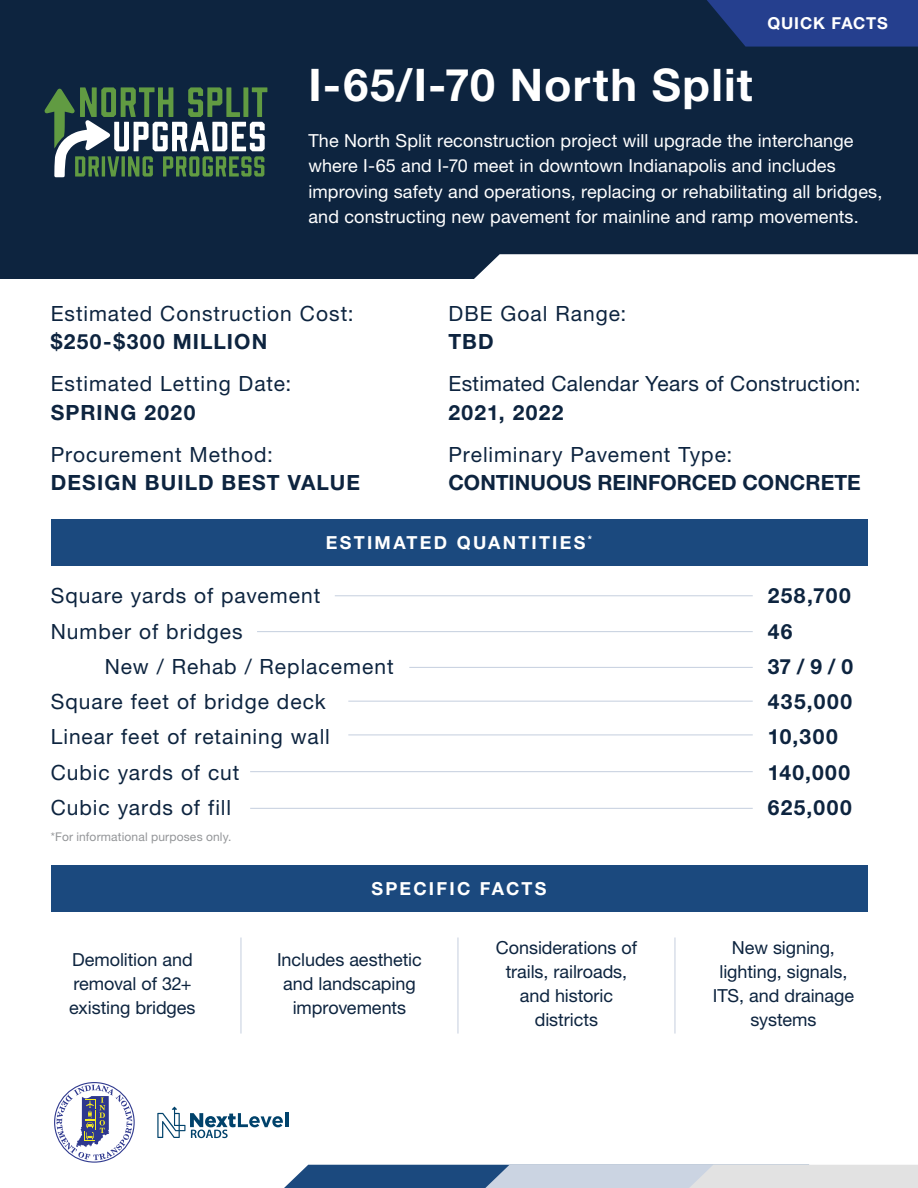
<style>
.page{position:relative;width:918px;height:1188px;background:#fff}
.page>*{position:absolute;margin:0;border:0;box-sizing:border-box;transform-origin:0 0}
.t1{font:700 45px "Helvetica Neue LT Std";letter-spacing:.025em;color:#fff}
.t2{font:21px "Helvetica Neue LT Std";letter-spacing:.045em;color:#0d243f}
.t3{font:700 21px "Helvetica Neue LT Std";letter-spacing:.05em;color:#0d243f}
.t4{font:21px "Helvetica Neue LT Std";letter-spacing:.015em;color:#0d243f}
.t5{font:700 21px "Helvetica Neue LT Std";color:#0d243f}
.t6{font:18px/25.5px "Helvetica Neue LT Std";letter-spacing:.005em;color:#fff}
.t7{font:18px/24px "Helvetica Neue LT Std";letter-spacing:-.005em;color:#0d243f;text-align:center}
.t8{font:700 18px "Helvetica Neue LT Std";letter-spacing:.125em;color:#fff}
.t9{font:700 16.5px "Helvetica Neue LT Std";letter-spacing:.055em;color:#fff}
.t10{font:12px "Helvetica Neue LT Std";letter-spacing:.015em;color:#939598}
</style>
<div class="page">
<div style="left:0;top:0;width:918px;height:278px;background:#0d243f"></div>
<svg style="left:459px;top:254px;width:459px;height:25px;background:#eeeff1"></svg>
<svg style="left:707px;top:0;width:211px;height:47px;background:#223c86"></svg>
<svg style="left:284px;top:1165px;width:634px;height:23px;background:#9cadc2"></svg>
<div style="left:52px;top:1080px;width:85px;height:85px;border:2px solid #fff;border-radius:50%"></div>
<div style="left:54px;top:1082px;width:81px;height:81px;border:1px solid #2e388e;border-radius:50%"></div>
<svg style="left:56px;top:1085px;width:76px;height:75px"></svg>
<hr style="left:285px;top:1113px;width:3px;height:14px;background:#00426b">
<svg style="left:157px;top:1107px;width:126px;height:31px"></svg>
<div style="left:51px;top:520px;width:816px;height:46px;background:#1b497e"></div>
<div style="left:51px;top:865px;width:816px;height:47px;background:#1b497e"></div>
<hr style="left:240px;top:938px;width:2px;height:96px;background:#cbd4e2">
<hr style="left:335px;top:595px;width:418px;height:1px;background:#cbd4e2">
<hr style="left:257px;top:631px;width:496px;height:1px;background:#cbd4e2">
<hr style="left:409px;top:667px;width:344px;height:1px;background:#cbd4e2">
<hr style="left:348px;top:701px;width:405px;height:1px;background:#cbd4e2">
<hr style="left:348px;top:734px;width:405px;height:1px;background:#cbd4e2">
<hr style="left:250px;top:771px;width:503px;height:1px;background:#cbd4e2">
<hr style="left:250px;top:808px;width:503px;height:1px;background:#cbd4e2">
<hr style="left:457px;top:938px;width:2px;height:96px;background:#cbd4e2">
<hr style="left:674px;top:938px;width:2px;height:96px;background:#cbd4e2">
<svg style="left:44px;top:87px;width:223px;height:90px"></svg>
<p class="t9" style="left:767px;top:13px;width:122px">QUICK FACTS</p>
<p class="t1" style="left:308px;top:57px;width:446px">I-65/I-70 North Split</p>
<p class="t6" style="left:308px;top:127px;width:576px">The North Split reconstruction project will upgrade the interchange where I-65 and I-70 meet in downtown Indianapolis and includes improving safety and operations, replacing or rehabilitating all bridges, and constructing new pavement for mainline and ramp movements.</p>
<p class="t2" style="left:51px;top:301px;width:304px">Estimated Construction Cost:</p>
<p class="t3" style="left:51px;top:329px;width:218px">$250-$300 MILLION</p>
<p class="t2" style="left:51px;top:371px;width:242px">Estimated Letting Date:</p>
<p class="t3" style="left:51px;top:399px;width:146px">SPRING 2020</p>
<p class="t2" style="left:51px;top:442px;width:224px">Procurement Method:</p>
<p class="t3" style="left:51px;top:470px;width:311px">DESIGN BUILD BEST VALUE</p>
<p class="t2" style="left:448px;top:301px;width:179px">DBE Goal Range:</p>
<p class="t3" style="left:448px;top:329px;width:47px">TBD</p>
<p class="t4" style="left:448px;top:371px;width:414px">Estimated Calendar Years of Construction:</p>
<p class="t3" style="left:448px;top:399px;width:117px">2021, 2022</p>
<p class="t2" style="left:448px;top:442px;width:285px">Preliminary Pavement Type:</p>
<p class="t5" style="left:448px;top:470px;width:414px">CONTINUOUS REINFORCED CONCRETE</p>
<p class="t8" style="left:326px;top:532px;width:268px">ESTIMATED QUANTITIES<sup>*</sup></p>
<p class="t2" style="left:51px;top:583px;width:271px">Square yards of pavement</p>
<p class="t2" style="left:51px;top:619px;width:193px">Number of bridges</p>
<p class="t2" style="left:105px;top:654px;width:290px">New / Rehab / Replacement</p>
<p class="t2" style="left:51px;top:689px;width:277px">Square feet of bridge deck</p>
<p class="t2" style="left:51px;top:724px;width:281px">Linear feet of retaining wall</p>
<p class="t2" style="left:51px;top:760px;width:190px">Cubic yards of cut</p>
<p class="t2" style="left:51px;top:795px;width:182px">Cubic yards of fill</p>
<p class="t10" style="left:51px;top:830px;width:182px">*For informational purposes only.</p>
<p class="t8" style="left:371px;top:878px;width:177px">SPECIFIC FACTS</p>
<p class="t3" style="left:768px;top:583px;width:84px">258,700</p>
<p class="t3" style="left:768px;top:618px;width:26px">46</p>
<p class="t3" style="left:768px;top:654px;width:87px">37 / 9 / 0</p>
<p class="t3" style="left:768px;top:689px;width:86px">435,000</p>
<p class="t3" style="left:768px;top:724px;width:72px">10,300</p>
<p class="t3" style="left:768px;top:759px;width:84px">140,000</p>
<p class="t3" style="left:768px;top:795px;width:85px">625,000</p>
<p class="t7" style="left:69px;top:947px;width:128px;text-align:left">Demolition and removal of 32+ existing bridges</p>
<p class="t7" style="left:277px;top:947px;width:146px">Includes aesthetic and landscaping improvements</p>
<p class="t7" style="left:496px;top:935px;width:143px">Considerations of trails, railroads, and historic districts</p>
<p class="t7" style="left:713px;top:935px;width:143px">New signing, lighting, signals,<br>ITS, and drainage systems</p>
</div>
